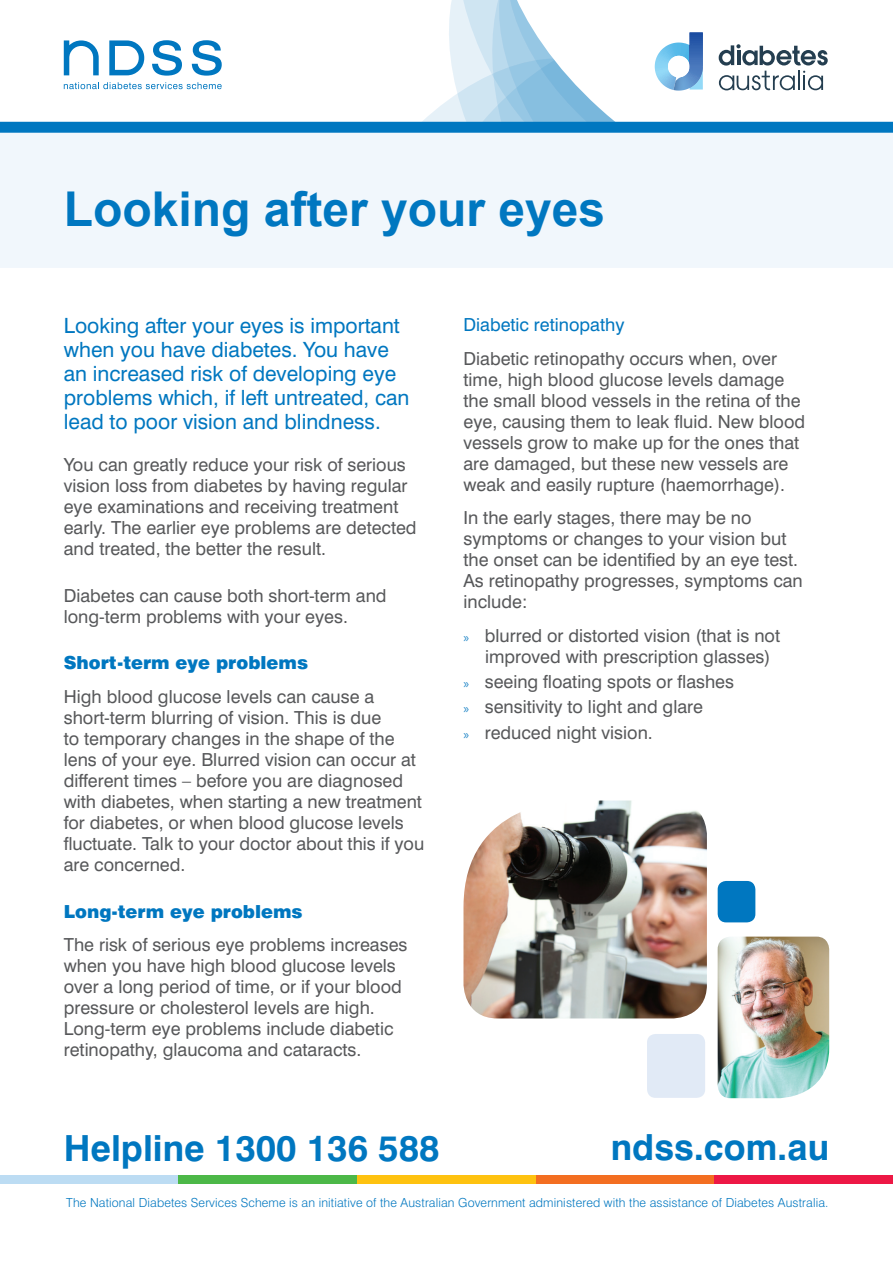
<style>
.page{position:relative;width:893px;height:1263px;background:#fff}
.page>*{position:absolute;margin:0;border:0;box-sizing:border-box;transform-origin:0 0}
.t1{font:700 48px "Arial";color:#0077c0}
.t2{font:700 36px "Swiss 721 BT";color:#0077c0}
.t3{font:21px/24px "Swiss 721 BT";color:#0077c0}
.t4{font:18px/21px "Swiss 721 BT";color:#57585a}
.t5{font:900 18px "Swiss 721 BT";color:#0077c0}
.t6{font:18px "Swiss 721 BT";color:#0077c0}
.t7{font:300 12.45px "Swiss 721 BT";letter-spacing:.01em;color:#0077c0}
.s1{font-family:"Myriad Pro";font-size:13.5px;color:#2287c8}
</style>
<div class="page">
<div style="left:0;top:232px;width:893px;height:36px;background:#f1f7fc"></div>
<div style="left:475px;top:232px;width:418px;height:18px;background:#f1f7fc"></div>
<div style="left:357px;top:1176px;width:179px;height:8px;background:#fec210"></div>
<div style="left:0;top:1176px;width:179px;height:8px;background:#bcdcf3"></div>
<div style="left:179px;top:1176px;width:178px;height:8px;background:#4cb848"></div>
<div style="left:536px;top:1176px;width:178px;height:8px;background:#f36e21"></div>
<div style="left:714px;top:1176px;width:179px;height:8px;background:#ed1845"></div>
<div style="left:0;top:133px;width:893px;height:99px;background:#f1f7fc"></div>
<svg style="left:0;top:0;width:893px;height:133px"></svg>
<img style="left:463px;top:800px;width:244px;height:218px">
<img style="left:718px;top:936px;width:111px;height:162px">
<div style="left:718px;top:881px;width:37px;height:41px;background:#0077c0;border-radius:9px"></div>
<div style="left:647px;top:1034px;width:58px;height:64px;background:#e1eaf6;border-radius:9px"></div>
<h1 class="t1" style="left:64px;top:177px;width:543px">Looking after your eyes</h1>
<p class="t3" style="left:64px;top:313px;width:347px">Looking after your eyes is important when you have diabetes. You have an increased risk of developing eye problems which, if left untreated, can lead to poor vision and blindness.</p>
<p class="t4" style="left:64px;top:454px;width:354px">You can greatly reduce your risk of serious vision loss from diabetes by having regular eye examinations and receiving treatment early. The earlier eye problems are detected and treated, the better the result.</p>
<p class="t4" style="left:64px;top:585px;width:324px">Diabetes can cause both short-term and long-term problems with your eyes.</p>
<p class="t5" style="left:64px;top:652px;width:246px">Short-term eye problems</p>
<p class="t4" style="left:64px;top:686px;width:362px">High blood glucose levels can cause a short-term blurring of vision. This is due<br>to temporary changes in the shape of the lens of your eye. Blurred vision can occur at different times – before you are diagnosed with diabetes, when starting a new treatment for diabetes, or when blood glucose levels fluctuate. Talk to your doctor about this if you are concerned.</p>
<p class="t5" style="left:64px;top:900px;width:240px">Long-term eye problems</p>
<p class="t4" style="left:64px;top:934px;width:345px">The risk of serious eye problems increases when you have high blood glucose levels over a long period of time, or if your blood pressure or cholesterol levels are high.<br>Long-term eye problems include diabetic retinopathy, glaucoma and cataracts.</p>
<p class="t6" style="left:463px;top:313px;width:162px">Diabetic retinopathy</p>
<p class="t4" style="left:463px;top:347px;width:343px">Diabetic retinopathy occurs when, over time, high blood glucose levels damage the small blood vessels in the retina of the eye, causing them to leak fluid. New blood vessels grow to make up for the ones that are damaged, but these new vessels are weak and easily rupture (haemorrhage).</p>
<p class="t4" style="left:463px;top:507px;width:341px">In the early stages, there may be no symptoms or changes to your vision but the onset can be identified by an eye test.<br>As retinopathy progresses, symptoms can include:</p>
<p class="t4" style="left:485px;top:625px;width:297px;text-indent:-22px"><span class="s1">»</span> blurred or distorted vision (that is not improved with prescription glasses)</p>
<p class="t4" style="left:463px;top:669px;width:272px;line-height:25.2px"><span class="s1">»</span> seeing floating spots or flashes <span class="s1">»</span> sensitivity to light and glare<br><span class="s1">»</span> reduced night vision.</p>
<h2 class="t2" style="left:64px;top:1126px;width:377px">Helpline 1300 136 588</h2>
<h2 class="t2" style="left:611px;top:1125px;width:220px">ndss.com.au</h2>
<p class="t7" style="left:66px;top:1195px;width:764px">The National Diabetes Services Scheme is an initiative of the Australian Government administered with the assistance of Diabetes Australia.</p>
</div>
